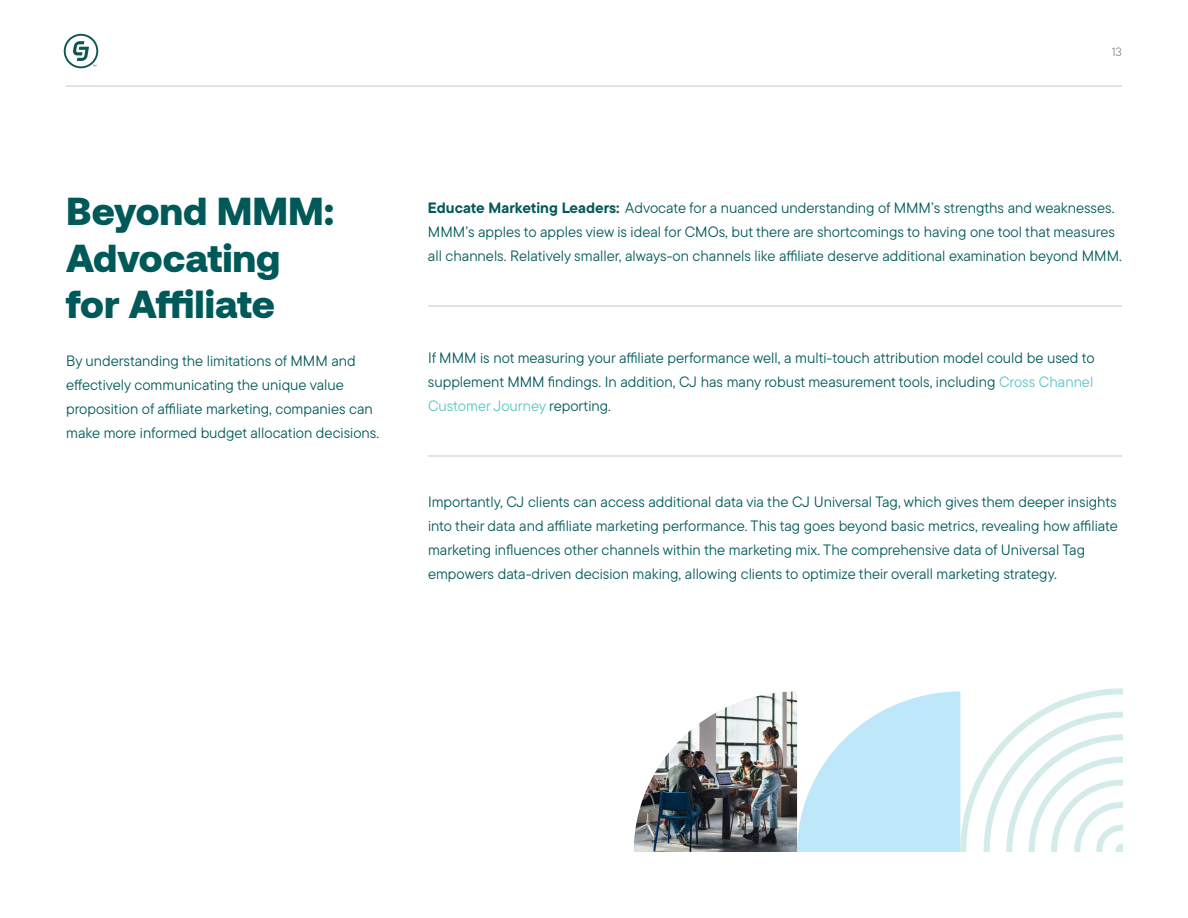
<style>
.page{position:relative;width:1188px;height:918px;background:#fff}
.page>*{position:absolute;margin:0;border:0;box-sizing:border-box;transform-origin:0 0}
.Numbered_Heading_Level_1{font:900 39px/46.8px "Aeonik";color:#005959}
.t1{font:15px/24px "TT Commons Pro";color:#005959}
.t2{font:300 12px "TT Commons Pro";color:#6c6d70}
.s1{font-weight:700}
.s2{color:#59c4c6}
</style>
<div class="page">
<svg style="left:64px;top:34px;width:34px;height:34px"></svg>
<hr style="left:66px;top:86px;width:1056px;height:1px;background:#231f20">
<hr style="left:428px;top:306px;width:694px;height:1px;background:#231f20">
<hr style="left:428px;top:456px;width:694px;height:1px;background:#231f20">
<svg style="left:797px;top:688px;width:325px;height:164px"></svg>
<img style="left:634px;top:691px;width:163px;height:161px">
<p class="t2" style="left:1112px;top:43px;width:12px">13</p>
<p class="Numbered_Heading_Level_1" style="left:66px;top:187px;width:270px">Beyond MMM:<br>Advocating for Affiliate</p>
<p class="t1" style="left:66px;top:349px;width:314px">By understanding the limitations of MMM and effectively communicating the unique value proposition of affiliate marketing, companies can make more informed budget allocation decisions.</p>
<p class="t1" style="left:428px;top:196px;width:695px"><span class="s1">Educate Marketing Leaders:</span> Advocate for a nuanced understanding of MMM’s strengths and weaknesses.<br>MMM’s apples to apples view is ideal for CMOs, but there are shortcomings to having one tool that measures all channels. Relatively smaller, always-on channels like affiliate deserve additional examination beyond MMM.</p>
<p class="t1" style="left:428px;top:346px;width:668px;text-align:justify">If MMM is not measuring your affiliate performance well, a multi-touch attribution model could be used to supplement MMM findings. In addition, CJ has many robust measurement tools, including <span class="s2">Cross Channel Customer Journey</span> reporting.</p>
<p class="t1" style="left:428px;top:490px;width:691px">Importantly, CJ clients can access additional data via the CJ Universal Tag, which gives them deeper insights into their data and affiliate marketing performance. This tag goes beyond basic metrics, revealing how affiliate marketing influences other channels within the marketing mix. The comprehensive data of Universal Tag empowers data-driven decision making, allowing clients to optimize their overall marketing strategy.</p>
</div>
